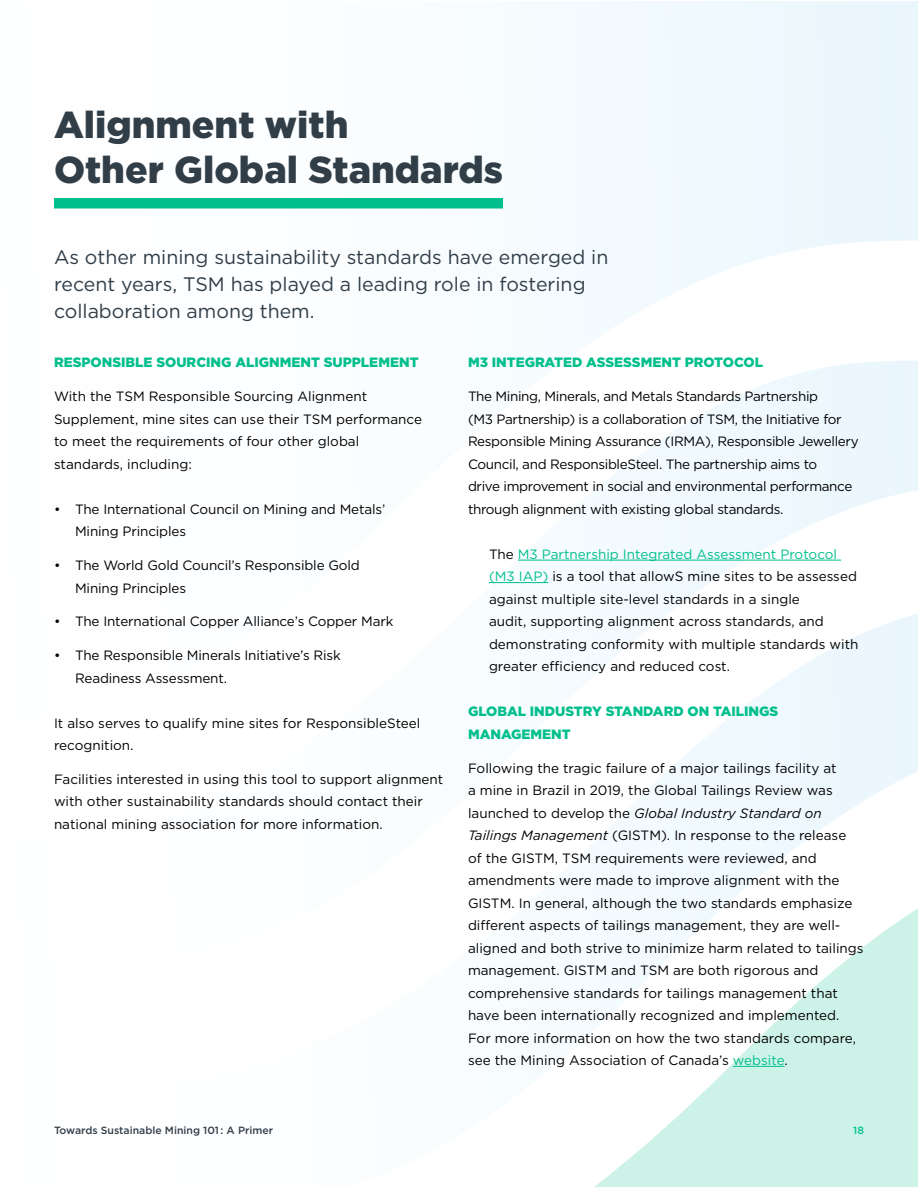
<style>
.page{position:relative;width:918px;height:1188px;background:#fff}
.page>*{position:absolute;margin:0;border:0;box-sizing:border-box;transform-origin:0 0}
.t1{font:900 37.5px/45px "Gotham";color:#313e48}
.t2{font:19.5px/27px "Gotham";color:#313e48}
.t3{font:13.5px/22.5px "Gotham";color:#000}
.t4{font:13.5px/22.5px "Gotham";letter-spacing:-.025em;color:#000}
.t5{font:900 13.5px/22.5px "Gotham";color:#00bf8c}
.t6{font:500 10.5px "Gotham";color:#313d47}
.t7{font:500 10.5px "Gotham";color:#00bf8c}
.s1{color:#00bf8c}
.s2{font-style:italic}
</style>
<div class="page">
<div style="left:899px;top:614px;width:19px;height:167px;background:#eaf6fc"></div>
<img style="left:520px;top:559px;width:47px;height:25px">
<svg style="left:594px;top:908px;width:324px;height:279px;fill:#cdf2e8"></svg>
<div style="left:54px;top:198px;width:449px;height:10px;background:#00bf8c"></div>
<hr style="left:518px;top:560px;width:323px;height:1px;background:#00bf8c">
<hr style="left:489px;top:582px;width:59px;height:1px;background:#00bf8c">
<hr style="left:733px;top:1066px;width:52px;height:1px;background:#00bf8c">
<h1 class="t1" style="left:54px;top:102px;width:451px">Alignment with<br>Other Global Standards</h1>
<h2 class="t2" style="left:54px;top:243px;width:556px">As other mining sustainability standards have emerged in recent years, TSM has played a leading role in fostering collaboration among them.</h2>
<p class="t5" style="left:54px;top:351px;width:366px">RESPONSIBLE SOURCING ALIGNMENT SUPPLEMENT</p>
<p class="t3" style="left:54px;top:385px;width:370px">With the TSM Responsible Sourcing Alignment Supplement, mine sites can use their TSM performance to meet the requirements of four other global standards, including:</p>
<p class="t3" style="left:75px;top:497px;width:312px;text-indent:-21px">• The International Council on Mining and Metals’<br>Mining Principles</p>
<p class="t3" style="left:75px;top:554px;width:286px;text-indent:-21px">• The World Gold Council’s Responsible Gold<br>Mining Principles</p>
<p class="t3" style="left:54px;top:610px;width:341px">• The International Copper Alliance’s Copper Mark</p>
<p class="t3" style="left:75px;top:644px;width:267px;text-indent:-21px">• The Responsible Minerals Initiative’s Risk<br>Readiness Assessment.</p>
<p class="t3" style="left:54px;top:711px;width:368px">It also serves to qualify mine sites for ResponsibleSteel recognition.</p>
<p class="t3" style="left:54px;top:767px;width:391px">Facilities interested in using this tool to support alignment with other sustainability standards should contact their national mining association for more information.</p>
<p class="t5" style="left:468px;top:351px;width:297px">M3 INTEGRATED ASSESSMENT PROTOCOL</p>
<p class="t4" style="left:468px;top:385px;width:392px">The Mining, Minerals, and Metals Standards Partnership<br>(M3 Partnership) is a collaboration of TSM, the Initiative for Responsible Mining Assurance (IRMA), Responsible Jewellery Council, and ResponsibleSteel. The partnership aims to<br>drive improvement in social and environmental performance through alignment with existing global standards.</p>
<p class="t3" style="left:489px;top:542px;width:371px">The <span class="s1">M3 Partnership Integrated Assessment Protocol (M3 IAP)</span> is a tool that allowS mine sites to be assessed against multiple site-level standards in a single<br>audit, supporting alignment across standards, and demonstrating conformity with multiple standards with greater efficiency and reduced cost.</p>
<p class="t5" style="left:468px;top:700px;width:312px">GLOBAL INDUSTRY STANDARD ON TAILINGS<br>MANAGEMENT</p>
<p class="t3" style="left:468px;top:756px;width:397px">Following the tragic failure of a major tailings facility at<br>a mine in Brazil in 2019, the Global Tailings Review was launched to develop the <span class="s2">Global Industry Standard on Tailings Management</span> (GISTM). In response to the release<br>of the GISTM, TSM requirements were reviewed, and amendments were made to improve alignment with the GISTM. In general, although the two standards emphasize different aspects of tailings management, they are well&shy;aligned and both strive to minimize harm related to tailings management. GISTM and TSM are both rigorous and comprehensive standards for tailings management that have been internationally recognized and implemented.<br>For more information on how the two standards compare, see the Mining Association of Canada’s <span class="s1">website</span>.</p>
<p class="t6" style="left:54px;top:1124px;width:221px">Towards Sustainable Mining 101 : A Primer</p>
<p class="t7" style="left:853px;top:1124px;width:12px">18</p>
</div>
